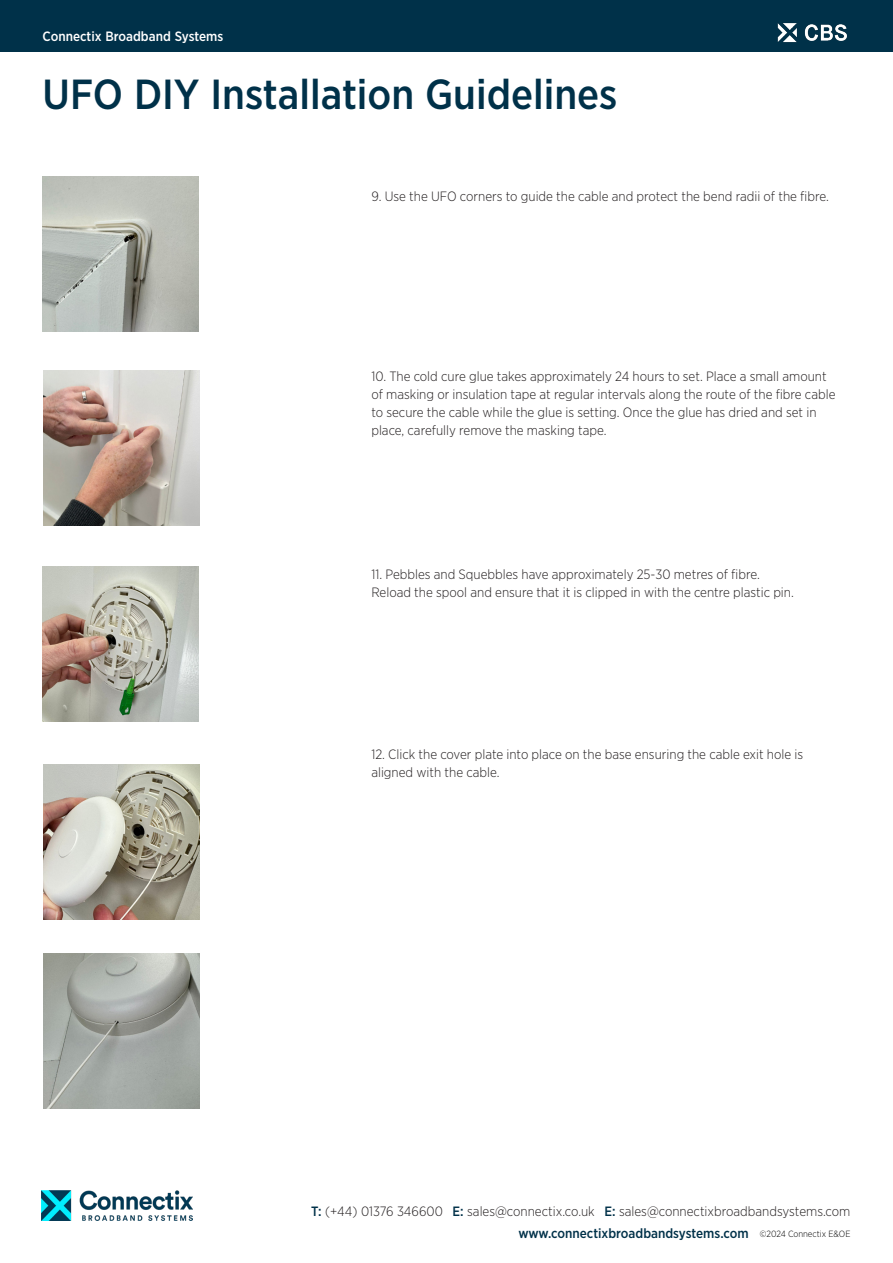
<style>
.page{position:relative;width:893px;height:1263px;background:#fff}
.page>*{position:absolute;margin:0;border:0;box-sizing:border-box;transform-origin:0 0}
.t1{font:500 42px "Gotham Narrow";color:#003149}
.t2{font:300 13.5px/18px "Gotham Narrow";color:#231f20}
.t3{font:500 13.5px "Gotham Narrow";color:#fff}
.s1{font-weight:500;color:#003149}
.s2{font-size:9px;color:#010000}
</style>
<div class="page">
<div style="left:0;top:0;width:893px;height:51px;background:#003149"></div>
<img style="left:777px;top:23px;width:70px;height:20px">
<img style="left:41px;top:1191px;width:152px;height:30px">
<img style="left:43px;top:566px;width:155px;height:155px">
<img style="left:44px;top:371px;width:155px;height:155px">
<img style="left:44px;top:764px;width:155px;height:155px">
<img style="left:44px;top:953px;width:155px;height:155px">
<img style="left:43px;top:176px;width:156px;height:156px">
<p class="t3" style="left:43px;top:28px;width:182px">Connectix Broadband Systems</p>
<p class="t1" style="left:43px;top:68px;width:576px">UFO DIY Installation Guidelines</p>
<p class="t2" style="left:371px;top:187px;width:459px">9. Use the UFO corners to guide the cable and protect the bend radii of the fibre.</p>
<p class="t2" style="left:371px;top:367px;width:466px">10. The cold cure glue takes approximately 24 hours to set. Place a small amount of masking or insulation tape at regular intervals along the route of the fibre cable to secure the cable while the glue is setting. Once the glue has dried and set in place, carefully remove the masking tape.</p>
<p class="t2" style="left:371px;top:565px;width:390px">11. Pebbles and Squebbles have approximately 25-30 metres of fibre.</p>
<p class="t2" style="left:371px;top:583px;width:424px">Reload the spool and ensure that it is clipped in with the centre plastic pin.</p>
<p class="t2" style="left:371px;top:745px;width:433px">12. Click the cover plate into place on the base ensuring the cable exit hole is aligned with the cable.</p>
<p class="t2" style="left:311px;top:1200px;width:541px;line-height:21.5px;text-align:right"><span class="s1">T:</span> (+44) 01376 346600 <span class="s1">E:</span> sales@connectix.co.uk <span class="s1">E:</span> sales@connectixbroadbandsystems.com <span class="s1">www.connectixbroadbandsystems.com</span> <span class="s2">©2024 Connectix E&amp;OE</span></p>
</div>
